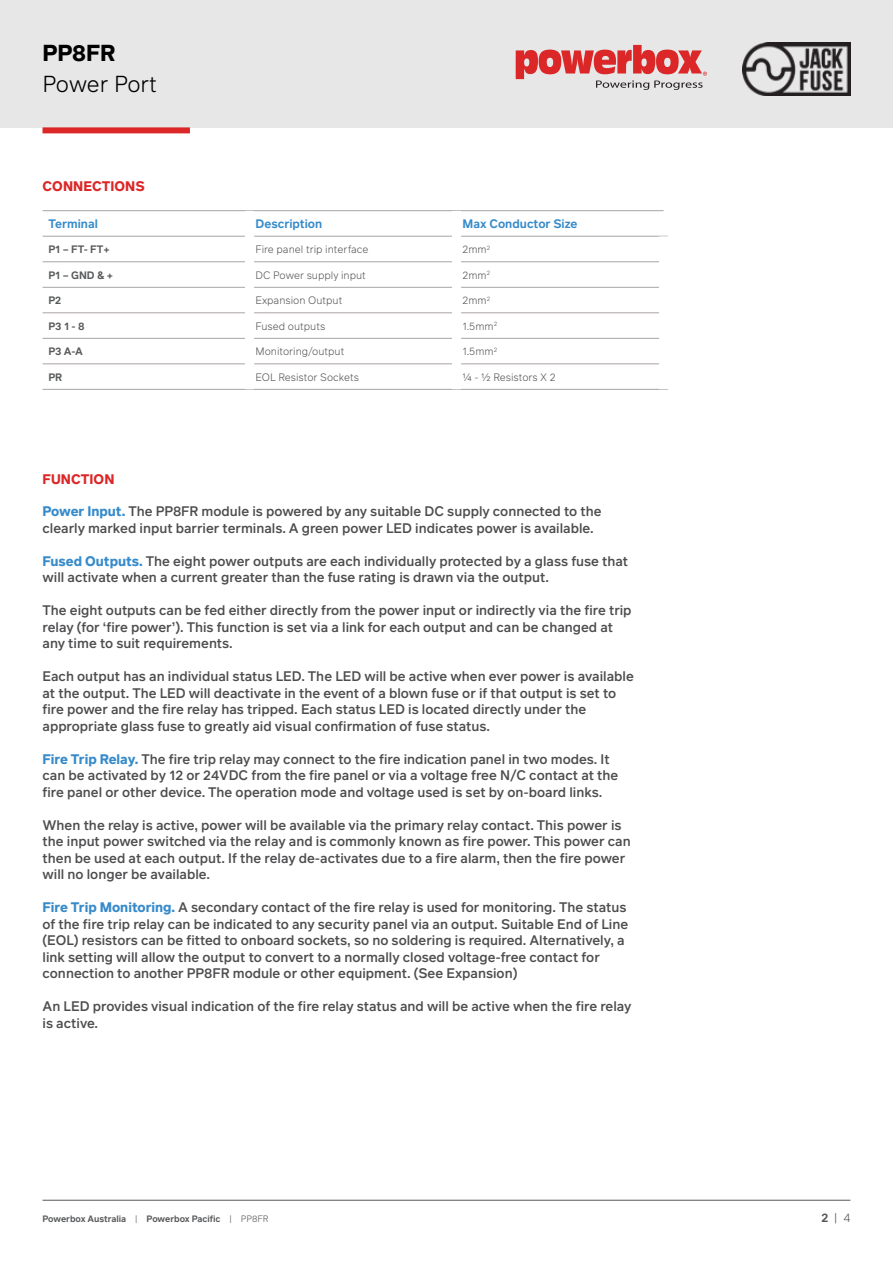
<style>
.page{position:relative;width:893px;height:1263px;background:#fff}
.page>*{position:absolute;margin:0;border:0;box-sizing:border-box;transform-origin:0 0}
.t1{font:300 22.5px "Infra";letter-spacing:-.005em;color:#000}
.t2{font:700 22.5px "Infra";color:#000}
.t3{font:500 13.5px/16.5px "Infra";color:#4d4d4f}
.t4{font:700 13.5px "Infra";letter-spacing:.005em;color:#db2727}
.t5{font:600 12px "Infra";color:#378bca}
.t6{font:300 12px "Infra";color:#58595b}
.t7{font:300 10.5px "Infra";color:#58595b}
.t8{font:600 10.5px "Infra";color:#58595b}
.t9{font:600 9px "Infra";color:#58595b}
.s1{font-weight:700;color:#378bca}
.s2{font-weight:300}
.s3{font-weight:600}
</style>
<div class="page">
<hr style="left:43px;top:1200px;width:807px;height:1px;background:#58595b">
<div style="left:0;top:0;width:893px;height:128px;background:#e7e7e7"></div>
<hr style="left:43px;top:210px;width:207px;height:1px;background:#a9a4a4">
<hr style="left:250px;top:210px;width:207px;height:1px;background:#a9a4a4">
<hr style="left:457px;top:210px;width:207px;height:1px;background:#a9a4a4">
<hr style="left:43px;top:236px;width:202px;height:1px;background:#a9a4a4">
<hr style="left:254px;top:236px;width:198px;height:1px;background:#a9a4a4">
<hr style="left:461px;top:236px;width:207px;height:1px;background:#a9a4a4">
<hr style="left:43px;top:262px;width:202px;height:1px;background:#a9a4a4">
<hr style="left:254px;top:262px;width:198px;height:1px;background:#a9a4a4">
<hr style="left:461px;top:262px;width:198px;height:1px;background:#a9a4a4">
<hr style="left:43px;top:287px;width:202px;height:1px;background:#a9a4a4">
<hr style="left:254px;top:287px;width:198px;height:1px;background:#a9a4a4">
<hr style="left:461px;top:287px;width:198px;height:1px;background:#a9a4a4">
<hr style="left:43px;top:313px;width:202px;height:1px;background:#a9a4a4">
<hr style="left:254px;top:313px;width:198px;height:1px;background:#a9a4a4">
<hr style="left:461px;top:313px;width:198px;height:1px;background:#a9a4a4">
<hr style="left:43px;top:338px;width:202px;height:1px;background:#a9a4a4">
<hr style="left:254px;top:338px;width:198px;height:1px;background:#a9a4a4">
<hr style="left:461px;top:338px;width:198px;height:1px;background:#a9a4a4">
<hr style="left:43px;top:364px;width:202px;height:1px;background:#a9a4a4">
<hr style="left:254px;top:364px;width:198px;height:1px;background:#a9a4a4">
<hr style="left:461px;top:364px;width:198px;height:1px;background:#a9a4a4">
<hr style="left:43px;top:389px;width:207px;height:1px;background:#a9a4a4">
<hr style="left:250px;top:389px;width:207px;height:1px;background:#a9a4a4">
<hr style="left:457px;top:389px;width:211px;height:1px;background:#a9a4a4">
<div style="left:659px;top:236px;width:9px;height:26px;background:#fff"></div>
<div style="left:43px;top:127px;width:147px;height:6px;background:#db2727"></div>
<svg style="left:516px;top:45px;width:191px;height:45px"></svg>
<img style="left:742px;top:43px;width:109px;height:52px">
<h1 class="t2" style="left:43px;top:36px;width:74px">PP8FR</h1>
<h1 class="t1" style="left:43px;top:68px;width:116px">Power Port</h1>
<p class="t4" style="left:43px;top:176px;width:104px">CONNECTIONS</p>
<p class="t5" style="left:49px;top:215px;width:51px">Terminal</p>
<p class="t5" style="left:256px;top:215px;width:68px">Description</p>
<p class="t5" style="left:463px;top:215px;width:116px">Max Conductor Size</p>
<p class="t8" style="left:49px;top:242px;width:63px">P1 – FT- FT+</p>
<p class="t7" style="left:256px;top:242px;width:115px">Fire panel trip interface</p>
<p class="t7" style="left:463px;top:242px;width:29px">2mm<sup>2</sup></p>
<p class="t8" style="left:49px;top:267px;width:66px">P1 – GND &amp; +</p>
<p class="t7" style="left:256px;top:268px;width:112px">DC Power supply input</p>
<p class="t7" style="left:463px;top:268px;width:29px">2mm<sup>2</sup></p>
<p class="t8" style="left:49px;top:293px;width:14px">P2</p>
<p class="t7" style="left:256px;top:293px;width:88px">Expansion Output</p>
<p class="t7" style="left:463px;top:293px;width:29px">2mm<sup>2</sup></p>
<p class="t8" style="left:49px;top:318px;width:38px">P3 1 - 8</p>
<p class="t7" style="left:256px;top:319px;width:71px">Fused outputs</p>
<p class="t7" style="left:463px;top:319px;width:36px">1.5mm<sup>2</sup></p>
<p class="t8" style="left:49px;top:344px;width:36px">P3 A-A</p>
<p class="t7" style="left:256px;top:344px;width:90px">Monitoring/output</p>
<p class="t7" style="left:463px;top:344px;width:36px">1.5mm<sup>2</sup></p>
<p class="t8" style="left:49px;top:369px;width:15px">PR</p>
<p class="t7" style="left:256px;top:370px;width:105px">EOL Resistor Sockets</p>
<p class="t7" style="left:463px;top:370px;width:95px">¼ - ½ Resistors X 2</p>
<p class="t4" style="left:43px;top:469px;width:73px">FUNCTION</p>
<p class="t3" style="left:43px;top:503px;width:560px"><span class="s1">Power Input.</span> The PP8FR module is powered by any suitable DC supply connected to the clearly marked input barrier terminals. A green power LED indicates power is available.</p>
<p class="t3" style="left:43px;top:552px;width:587px"><span class="s1">Fused Outputs.</span> The eight power outputs are each individually protected by a glass fuse that will activate when a current greater than the fuse rating is drawn via the output.</p>
<p class="t3" style="left:43px;top:602px;width:591px">The eight outputs can be fed either directly from the power input or indirectly via the fire trip relay (for ‘fire power’). This function is set via a link for each output and can be changed at any time to suit requirements.</p>
<p class="t3" style="left:43px;top:668px;width:593px">Each output has an individual status LED. The LED will be active when ever power is available at the output. The LED will deactivate in the event of a blown fuse or if that output is set to fire power and the fire relay has tripped. Each status LED is located directly under the appropriate glass fuse to greatly aid visual confirmation of fuse status.</p>
<p class="t3" style="left:43px;top:750px;width:577px"><span class="s1">Fire Trip Relay.</span> The fire trip relay may connect to the fire indication panel in two modes. It can be activated by 12 or 24VDC from the fire panel or via a voltage free N/C contact at the fire panel or other device. The operation mode and voltage used is set by on-board links.</p>
<p class="t3" style="left:43px;top:816px;width:590px">When the relay is active, power will be available via the primary relay contact. This power is the input power switched via the relay and is commonly known as fire power. This power can then be used at each output. If the relay de-activates due to a fire alarm, then the fire power will no longer be available.</p>
<p class="t3" style="left:43px;top:899px;width:587px"><span class="s1">Fire Trip Monitoring.</span> A secondary contact of the fire relay is used for monitoring. The status of the fire trip relay can be indicated to any security panel via an output. Suitable End of Line (EOL) resistors can be fitted to onboard sockets, so no soldering is required. Alternatively, a link setting will allow the output to convert to a normally closed voltage-free contact for connection to another PP8FR module or other equipment. (See Expansion)</p>
<p class="t3" style="left:43px;top:998px;width:591px">An LED provides visual indication of the fire relay status and will be active when the fire relay is active.</p>
<p class="t9" style="left:43px;top:1212px;width:227px">Powerbox Australia <span class="s2">|</span> Powerbox Pacific <span class="s2">| PP8FR</span></p>
<p class="t6" style="left:821px;top:1209px;width:31px"><span class="s3">2</span>|4</p>
</div>
